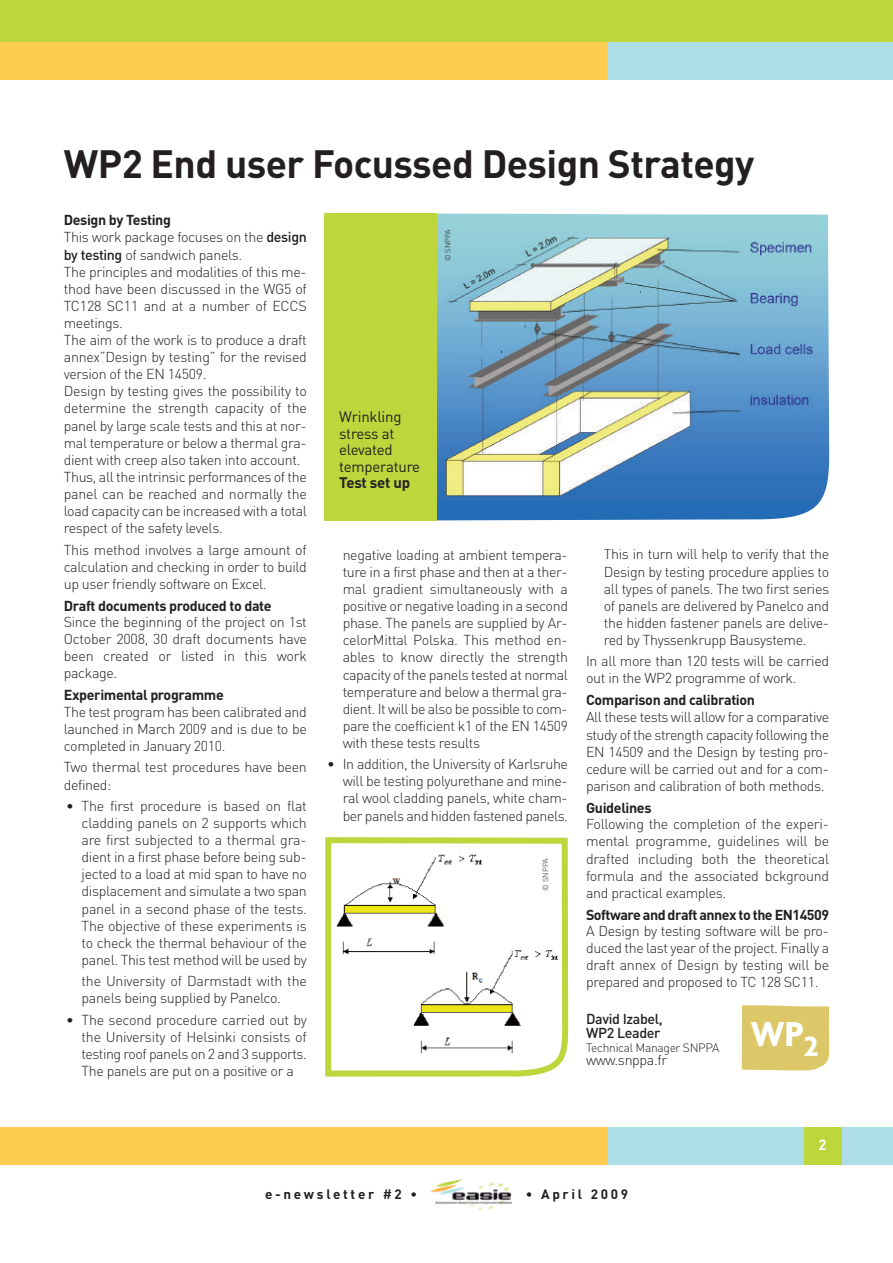
<style>
.page{position:relative;width:893px;height:1263px;background:#fff}
.page>*{position:absolute;margin:0;border:0;box-sizing:border-box;transform-origin:0 0}
.t1{font:700 39px "DIN";letter-spacing:-.015em;color:#231f20}
.t2{font:700 37.5px "Agenda";color:#fff}
.t3{font:15px/16.5px "DIN";letter-spacing:-.015em;color:#231f20}
.t4{font:700 15px "DIN";letter-spacing:-.015em;color:#231f20}
.t5{font:700 14.7px "DIN";color:#fff}
.t6{font:300 14.25px/17.1px "DIN";letter-spacing:-.025em;color:#231f20;text-align:justify}
.t7{font:700 14.25px "DIN";letter-spacing:-.025em;color:#231f20}
.t8{font:500 14.25px/14.7px "DIN";letter-spacing:-.025em;color:#231f20}
.t9{font:700 13.5px "DIN";letter-spacing:.2em;color:#231f20}
.t10{font:300 12px "DIN";letter-spacing:-.025em;color:#231f20}
.t11{font:300 7.5px "DIN";color:#231f20}
.s1{font-weight:700}
.s2{font-weight:500}
</style>
<div class="page">
<div style="left:0;top:1127px;width:613px;height:38px;background:#fecc4e"></div>
<div style="left:609px;top:1127px;width:284px;height:38px;background:#addee5"></div>
<div style="left:804px;top:1127px;width:38px;height:38px;background:#bdd63c"></div>
<img style="left:430px;top:1179px;width:82px;height:32px">
<div style="left:0;top:0;width:893px;height:50px;background:#bdd63c"></div>
<div style="left:595px;top:42px;width:298px;height:38px;background:#addee5"></div>
<div style="left:0;top:42px;width:607px;height:38px;background:#fecc4e"></div>
<div style="left:742px;top:1005px;width:88px;height:65px;background:#ddc869"></div>
<img style="left:437px;top:214px;width:392px;height:307px">
<svg style="left:325px;top:837px;width:243px;height:239px"></svg>
<div style="left:324px;top:214px;width:113px;height:307px;background:#bdd63c"></div>
<h1 class="t1" style="left:64px;top:142px;width:692px">WP2 End user Focussed Design Strategy</h1>
<p class="t6" style="left:64px;top:211px;width:245px;text-align:left"><span class="s1">Design by Testing<br></span>This work package focuses on the <span class="s2">design by testing</span> of sandwich panels.<br>The principles and modalities of this me&shy;thod have been discussed in the WG5 of TC128 SC11 and at a number of ECCS meetings.<br>The aim of the work is to produce a draft annex”Design by testing” for the revised version of the EN 14509.<br>Design by testing gives the possibility to determine the strength capacity of the panel by large scale tests and this at nor&shy;mal temperature or below a thermal gra&shy;dient with creep also taken into account.<br>Thus, all the intrinsic performances of the panel can be reached and normally the load capacity can be increased with a total respect of the safety levels.</p>
<p class="t6" style="left:64px;top:541px;width:245px">This method involves a large amount of calculation and checking in order to build up user friendly software on Excel.</p>
<p class="t7" style="left:64px;top:597px;width:209px">Draft documents produced to date</p>
<p class="t6" style="left:64px;top:614px;width:245px">Since the beginning of the project on 1st October 2008, 30 draft documents have been created or listed in this work package.</p>
<p class="t7" style="left:64px;top:687px;width:162px">Experimental programme</p>
<p class="t6" style="left:64px;top:703px;width:245px">The test program has been calibrated and launched in March 2009 and is due to be completed in January 2010.</p>
<p class="t6" style="left:64px;top:759px;width:245px">Two thermal test procedures have been defined:</p>
<p class="t6" style="left:82px;top:797px;width:227px;text-indent:-15px">• The first procedure is based on flat cladding panels on 2 supports which are first subjected to a thermal gra&shy;dient in a first phase before being sub&shy;jected to a load at mid span to have no displacement and simulate a two span panel in a second phase of the tests.<br>The objective of these experiments is to check the thermal behaviour of the panel. This test method will be used by</p>
<p class="t6" style="left:82px;top:973px;width:227px">the University of Darmstadt with the panels being supplied by Panelco.</p>
<p class="t6" style="left:82px;top:1011px;width:227px;text-indent:-15px">• The second procedure carried out by the University of Helsinki consists of testing roof panels on 2 and 3 supports.<br>The panels are put on a positive or a</p>
<p class="t11" style="left:443px;top:261px;width:34px;rotate:-90deg">© SNPPA</p>
<p class="t3" style="left:339px;top:409px;width:83px">Wrinkling stress at elevated temperature</p>
<p class="t4" style="left:339px;top:474px;width:73px">Test set up</p>
<p class="t6" style="left:343px;top:546px;width:227px">negative loading at ambient tempera&shy;ture in a first phase and then at a ther&shy;mal gradient simultaneously with a positive or negative loading in a second phase. The panels are supplied by Ar&shy;celorMittal Polska. This method en&shy;ables to know directly the strength capacity of the panels tested at normal temperature and below a thermal gra&shy;dient. It will be also be possible to com&shy;pare the coefficient k1 of the EN 14509 with these tests results</p>
<p class="t6" style="left:343px;top:756px;width:227px;text-indent:-15px">• In addition, the University of Karlsruhe will be testing polyurethane and mine&shy;ral wool cladding panels, white cham&shy;ber panels and hidden fastened panels.</p>
<p class="t11" style="left:541px;top:891px;width:34px;rotate:-90deg">© SNPPA</p>
<p class="t6" style="left:604px;top:546px;width:227px">This in turn will help to verify that the Design by testing procedure applies to all types of panels. The two first series of panels are delivered by Panelco and the hidden fastener panels are delive&shy;red by Thyssenkrupp Bausysteme.</p>
<p class="t6" style="left:586px;top:653px;width:245px">In all more than 120 tests will be carried out in the WP2 programme of work.</p>
<p class="t7" style="left:586px;top:692px;width:171px">Comparison and calibration</p>
<p class="t6" style="left:586px;top:709px;width:245px">All these tests will allow for a comparative study of the strength capacity following the EN 14509 and the Design by testing pro&shy;cedure will be carried out and for a com&shy;parison and calibration of both methods.</p>
<p class="t7" style="left:586px;top:799px;width:67px">Guidelines</p>
<p class="t6" style="left:586px;top:816px;width:245px">Following the completion of the experi&shy;mental programme, guidelines will be drafted including both the theoretical formula and the associated bckground and practical examples.</p>
<p class="t7" style="left:586px;top:906px;width:245px">Software and draft annex to the EN14509</p>
<p class="t6" style="left:586px;top:923px;width:245px">A Design by testing software will be pro&shy;duced the last year of the project. Finally a draft annex of Design by testing will be prepared and proposed to TC 128 SC11.</p>
<p class="t8" style="left:586px;top:1011px;width:78px">David Izabel,<br>WP2 Leader</p>
<p class="t10" style="left:586px;top:1040px;width:135px">Technical Manager SNPPA</p>
<p class="t6" style="left:586px;top:1051px;width:83px">www.snppa.fr</p>
<h2 class="t2" style="left:751px;top:1011px;width:69px">WP<sub>2</sub></h2>
<p class="t5" style="left:819px;top:1137px;width:9px">2</p>
<p class="t9" style="left:265px;top:1186px;width:154px">e-newsletter <span class="s2">#</span>2 •</p>
<p class="t9" style="left:526px;top:1186px;width:104px">• April 2009</p>
</div>
